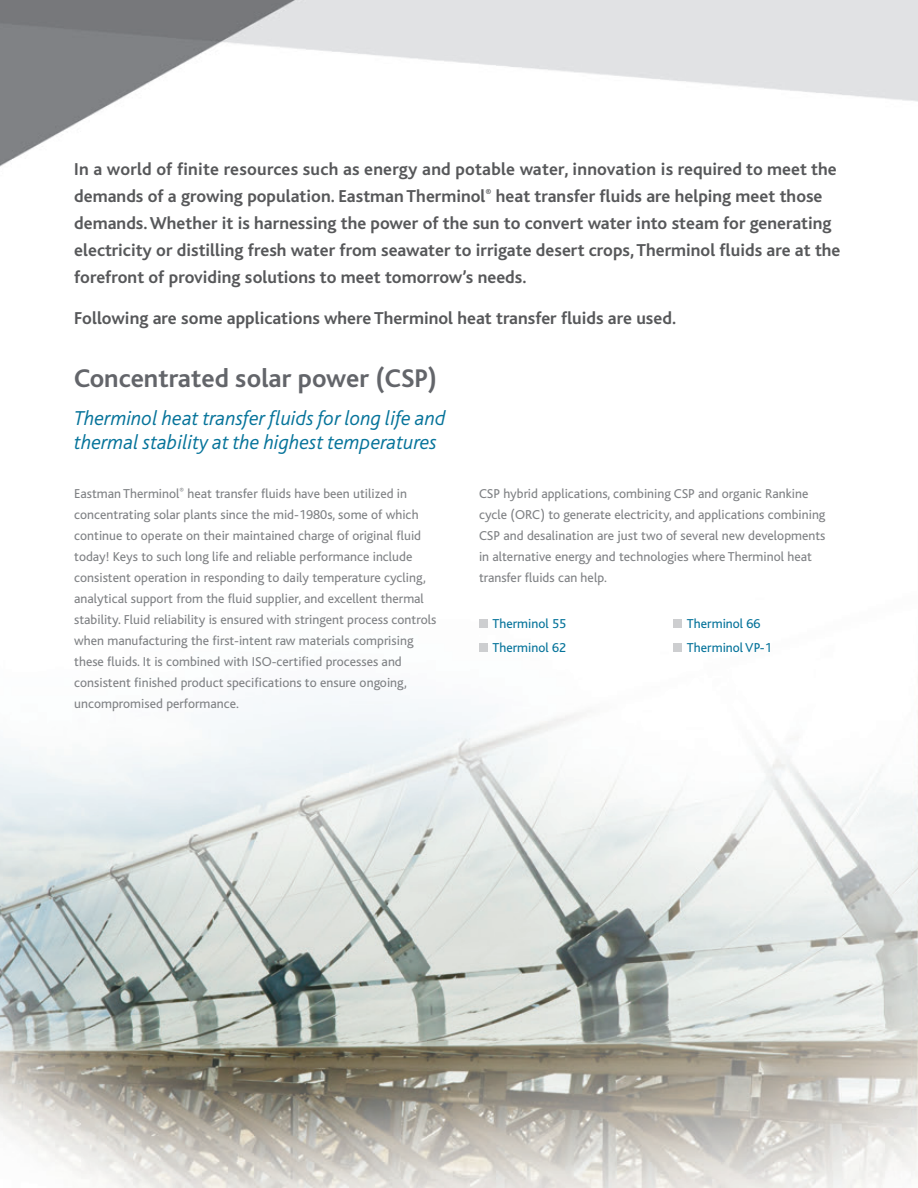
<style>
.page{position:relative;width:918px;height:1188px;background:#fff}
.page>*{position:absolute;margin:0;border:0;box-sizing:border-box;transform-origin:0 0}
.t1{font:700 26.85px "Bliss";color:#63656a}
.t2{font:italic 300 21px "Bliss";color:#05739a}
.t3{font:700 18px/27px "Bliss";color:#57585a}
.t4{font:13.5px/21px "Bliss";color:#808285}
.t5{font:13.5px "Bliss";color:#05739a}
</style>
<div class="page">
<img style="left:0;top:0;width:918px;height:1188px">
<div style="left:479px;top:620px;width:8px;height:8px;background:#cdced0"></div>
<div style="left:479px;top:644px;width:8px;height:8px;background:#cdced0"></div>
<div style="left:673px;top:620px;width:9px;height:8px;background:#cdced0"></div>
<div style="left:673px;top:644px;width:9px;height:8px;background:#cdced0"></div>
<p class="t3" style="left:74px;top:156px;width:768px">In a world of finite resources such as energy and potable water, innovation is required to meet the demands of a growing population. Eastman Therminol<sup>®</sup> heat transfer fluids are helping meet those demands. Whether it is harnessing the power of the sun to convert water into steam for generating electricity or distilling fresh water from seawater to irrigate desert crops, Therminol fluids are at the forefront of providing solutions to meet tomorrow’s needs.</p>
<p class="t3" style="left:74px;top:304px;width:603px">Following are some applications where Therminol heat transfer fluids are used.</p>
<p class="t1" style="left:74px;top:365px;width:364px">Concentrated solar power (CSP)</p>
<p class="t2" style="left:74px;top:408px;width:373px">Therminol heat transfer fluids for long life and</p>
<p class="t2" style="left:74px;top:432px;width:364px">thermal stability at the highest temperatures</p>
<p class="t4" style="left:74px;top:483px;width:364px">Eastman Therminol<sup>®</sup> heat transfer fluids have been utilized in concentrating solar plants since the mid-1980s, some of which continue to operate on their maintained charge of original fluid today! Keys to such long life and reliable performance include consistent operation in responding to daily temperature cycling, analytical support from the fluid supplier, and excellent thermal stability. Fluid reliability is ensured with stringent process controls when manufacturing the first-intent raw materials comprising these fluids. It is combined with ISO-certified processes and consistent finished product specifications to ensure ongoing, uncompromised performance.</p>
<p class="t4" style="left:479px;top:483px;width:348px">CSP hybrid applications, combining CSP and organic Rankine cycle (ORC) to generate electricity, and applications combining CSP and desalination are just two of several new developments in alternative energy and technologies where Therminol heat transfer fluids can help.</p>
<p class="t5" style="left:493px;top:617px;width:75px">Therminol 55</p>
<p class="t5" style="left:493px;top:641px;width:75px">Therminol 62</p>
<p class="t5" style="left:687px;top:617px;width:75px">Therminol 66</p>
<p class="t5" style="left:687px;top:641px;width:86px">TherminolVP-1</p>
</div>
